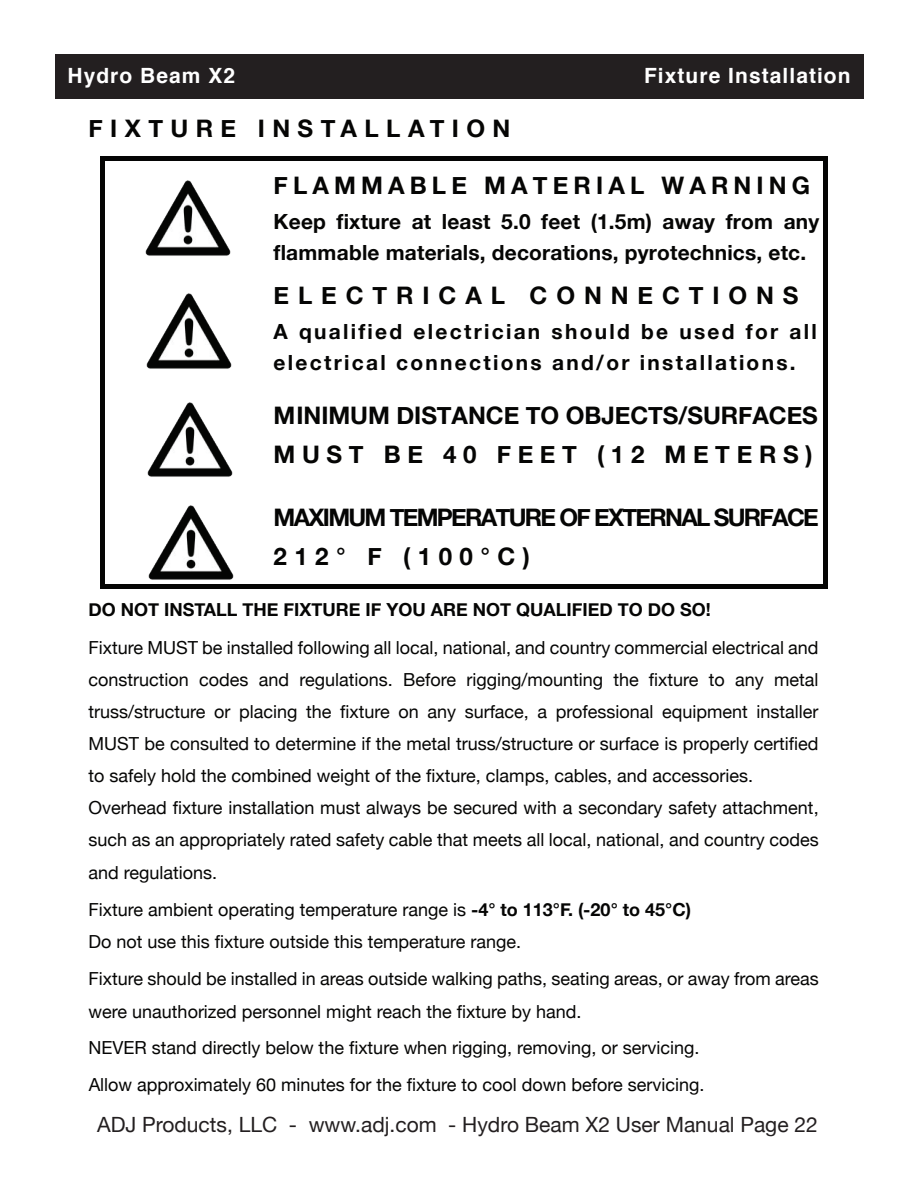
<style>
.page{position:relative;width:918px;height:1188px;background:#fff}
.page>*{position:absolute;margin:0;border:0;box-sizing:border-box;transform-origin:0 0}
.t1{font:700 24.15px/38.5px "Helvetica Neue";letter-spacing:-.005em;color:#050504}
.t2{font:700 24.15px/38.5px "Helvetica Neue";letter-spacing:-.07em;color:#050504}
.t3{font:700 24.15px "Helvetica Neue";letter-spacing:.215em;color:#050504}
.t4{font:700 24.15px "Helvetica Neue";letter-spacing:.37em;color:#050504}
.t5{font:700 24.15px "Helvetica Neue";letter-spacing:.31em;color:#050504}
.t6{font:21px "Helvetica Neue";color:#231f20}
.t7{font:700 21px "Helvetica";letter-spacing:.05em;color:#fff}
.t8{font:700 20.85px/30.6px "Helvetica Neue";letter-spacing:.01em;color:#050504}
.t9{font:700 20.85px/30.6px "Helvetica Neue";letter-spacing:.11em;color:#050504}
.t10{font:18px/32.2px "Helvetica Neue";color:#050504}
.s1{font-weight:700}
</style>
<div class="page">
<div style="left:55px;top:54px;width:809px;height:44px;background:#231f20"></div>
<svg style="left:101px;top:156px;width:4px;height:5px"></svg>
<div style="left:105px;top:156px;width:163px;height:5px;background:#050504"></div>
<svg style="left:268px;top:156px;width:4px;height:5px"></svg>
<div style="left:272px;top:156px;width:551px;height:5px;background:#050504"></div>
<svg style="left:823px;top:156px;width:4px;height:5px"></svg>
<hr style="left:101px;top:161px;width:4px;height:109px;background:#050504">
<hr style="left:823px;top:161px;width:4px;height:109px;background:#050504">
<hr style="left:101px;top:270px;width:4px;height:110px;background:#050504">
<hr style="left:823px;top:270px;width:4px;height:110px;background:#050504">
<hr style="left:101px;top:380px;width:4px;height:104px;background:#050504">
<hr style="left:823px;top:380px;width:4px;height:104px;background:#050504">
<hr style="left:101px;top:484px;width:4px;height:101px;background:#050504">
<svg style="left:101px;top:585px;width:4px;height:4px"></svg>
<hr style="left:105px;top:585px;width:163px;height:4px;background:#050504">
<svg style="left:268px;top:585px;width:3px;height:4px"></svg>
<hr style="left:271px;top:585px;width:552px;height:4px;background:#050504">
<hr style="left:823px;top:484px;width:4px;height:101px;background:#050504">
<svg style="left:823px;top:585px;width:4px;height:4px"></svg>
<img style="left:145px;top:180px;width:86px;height:76px">
<img style="left:146px;top:293px;width:86px;height:76px">
<img style="left:147px;top:402px;width:86px;height:75px">
<img style="left:148px;top:505px;width:86px;height:75px">
<p class="t7" style="left:67px;top:59px;width:169px">Hydro Beam X2</p>
<p class="t7" style="left:644px;top:59px;width:208px">Fixture Installation</p>
<p class="t5" style="left:89px;top:109px;width:423px">FIXTURE INSTALLATION</p>
<p class="t3" style="left:274px;top:167px;width:538px">FLAMMABLE MATERIAL WARNING</p>
<p class="t8" style="left:274px;top:207px;width:547px">Keep fixture at least 5.0 feet (1.5m) away from any flammable materials, decorations, pyrotechnics, etc.</p>
<p class="t4" style="left:274px;top:276px;width:526px">ELECTRICAL CONNECTIONS</p>
<p class="t9" style="left:274px;top:317px;width:545px">A qualified electrician should be used for all electrical connections and/or installations.</p>
<p class="t1" style="left:274px;top:397px;width:546px">MINIMUM DISTANCE TO OBJECTS/SURFACES<br>MUST BE 40 FEET (12 METERS)</p>
<p class="t2" style="left:274px;top:499px;width:547px">MAXIMUM TEMPERATURE OF EXTERNAL SURFACE<br>212° F (100°C)</p>
<p class="t10" style="left:89px;top:592px;width:732px;line-height:37.5px"><span class="s1">DO NOT INSTALL THE FIXTURE IF YOU ARE NOT QUALIFIED TO DO SO!<br></span>Fixture MUST be installed following all local, national, and country commercial electrical and</p>
<p class="t10" style="left:89px;top:664px;width:732px">construction codes and regulations. Before rigging/mounting the fixture to any metal truss/structure or placing the fixture on any surface, a professional equipment installer MUST be consulted to determine if the metal truss/structure or surface is properly certified to safely hold the combined weight of the fixture, clamps, cables, and accessories.<br>Overhead fixture installation must always be secured with a secondary safety attachment, such as an appropriately rated safety cable that meets all local, national, and country codes and regulations.</p>
<p class="t10" style="left:89px;top:894px;width:604px">Fixture ambient operating temperature range is <span class="s1">-4° to 113°F. (-20° to 45°C)<br></span>Do not use this fixture outside this temperature range.</p>
<p class="t10" style="left:89px;top:964px;width:732px">Fixture should be installed in areas outside walking paths, seating areas, or away from areas were unauthorized personnel might reach the fixture by hand.</p>
<p class="t10" style="left:89px;top:1030px;width:617px;line-height:36.8px">NEVER stand directly below the fixture when rigging, removing, or servicing.<br>Allow approximately 60 minutes for the fixture to cool down before servicing.</p>
<p class="t6" style="left:97px;top:1110px;width:722px">ADJ Products, LLC - www.adj.com - Hydro Beam X2 User Manual Page 22</p>
</div>
